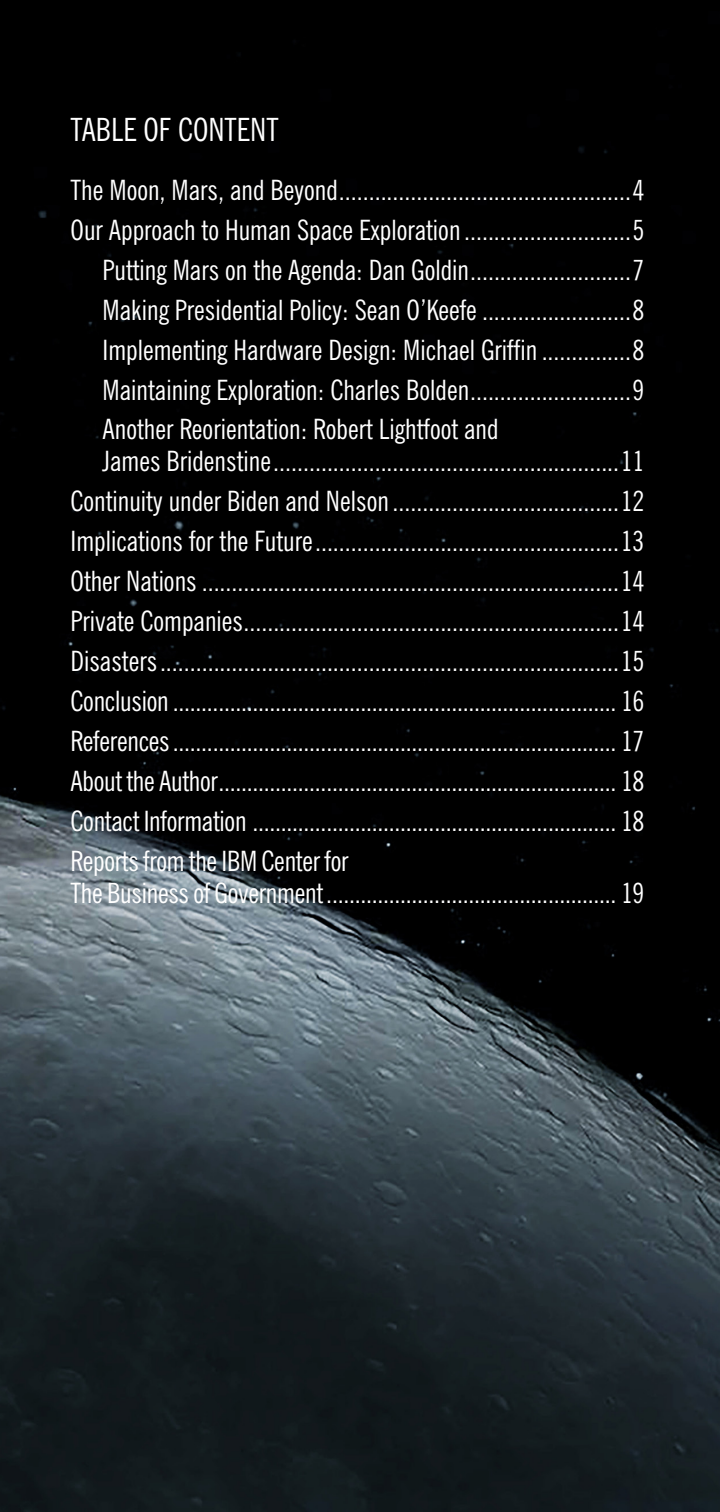
<style>
.page{position:relative;width:720px;height:1512px;background:#fff}
.page>*{position:absolute;margin:0;border:0;box-sizing:border-box;transform-origin:0 0}
.t1{font:condensed 32px "News Gothic BT";color:#fff}
.Text-Level_1_Head{font:condensed 28px "News Gothic BT";color:#fff}
.Section_Head{font:condensed 28px/32px "News Gothic BT";letter-spacing:-.01em;color:#fff}
.Text-Level_2_Head{font:condensed 28px/32px "News Gothic BT";color:#fff}
</style>
<div class="page">
<img style="left:0;top:0;width:720px;height:1512px">
<p class="t1" style="left:71px;top:110px;width:210px">TABLE OF CONTENT</p>
<p class="Text-Level_1_Head" style="left:71px;top:173px;width:576px">The Moon, Mars, and Beyond.................................................4</p>
<p class="Text-Level_1_Head" style="left:71px;top:213px;width:576px">Our Approach to Human Space Exploration ............................5</p>
<p class="Text-Level_2_Head" style="left:103px;top:254px;width:544px">Putting Mars on the Agenda: Dan Goldin...........................7</p>
<p class="Text-Level_2_Head" style="left:103px;top:293px;width:544px">Making Presidential Policy: Sean O’Keefe .........................8</p>
<p class="Text-Level_2_Head" style="left:103px;top:333px;width:544px">Implementing Hardware Design: Michael Griffin ...............8</p>
<p class="Text-Level_2_Head" style="left:103px;top:373px;width:544px">Maintaining Exploration: Charles Bolden...........................9</p>
<p class="Text-Level_2_Head" style="left:103px;top:413px;width:544px">Another Reorientation: Robert Lightfoot and<br>James Bridenstine..........................................................11</p>
<p class="Text-Level_1_Head" style="left:71px;top:484px;width:576px">Continuity under Biden and Nelson ......................................12</p>
<p class="Text-Level_1_Head" style="left:71px;top:524px;width:576px">Implications for the Future...................................................13</p>
<p class="Text-Level_1_Head" style="left:71px;top:564px;width:576px">Other Nations ......................................................................14</p>
<p class="Text-Level_1_Head" style="left:71px;top:604px;width:576px">Private Companies...............................................................14</p>
<p class="Text-Level_1_Head" style="left:71px;top:644px;width:576px">Disasters.............................................................................15</p>
<p class="Section_Head" style="left:71px;top:685px;width:576px">Conclusion .............................................................................. 16</p>
<p class="Section_Head" style="left:71px;top:725px;width:576px">References.............................................................................. 17</p>
<p class="Section_Head" style="left:71px;top:765px;width:576px">About the Author...................................................................... 18</p>
<p class="Section_Head" style="left:71px;top:805px;width:576px">Contact Information ................................................................ 18</p>
<p class="Section_Head" style="left:71px;top:844px;width:576px">Reports from the IBM Center for<br>The Business of Government................................................... 19</p>
</div>
